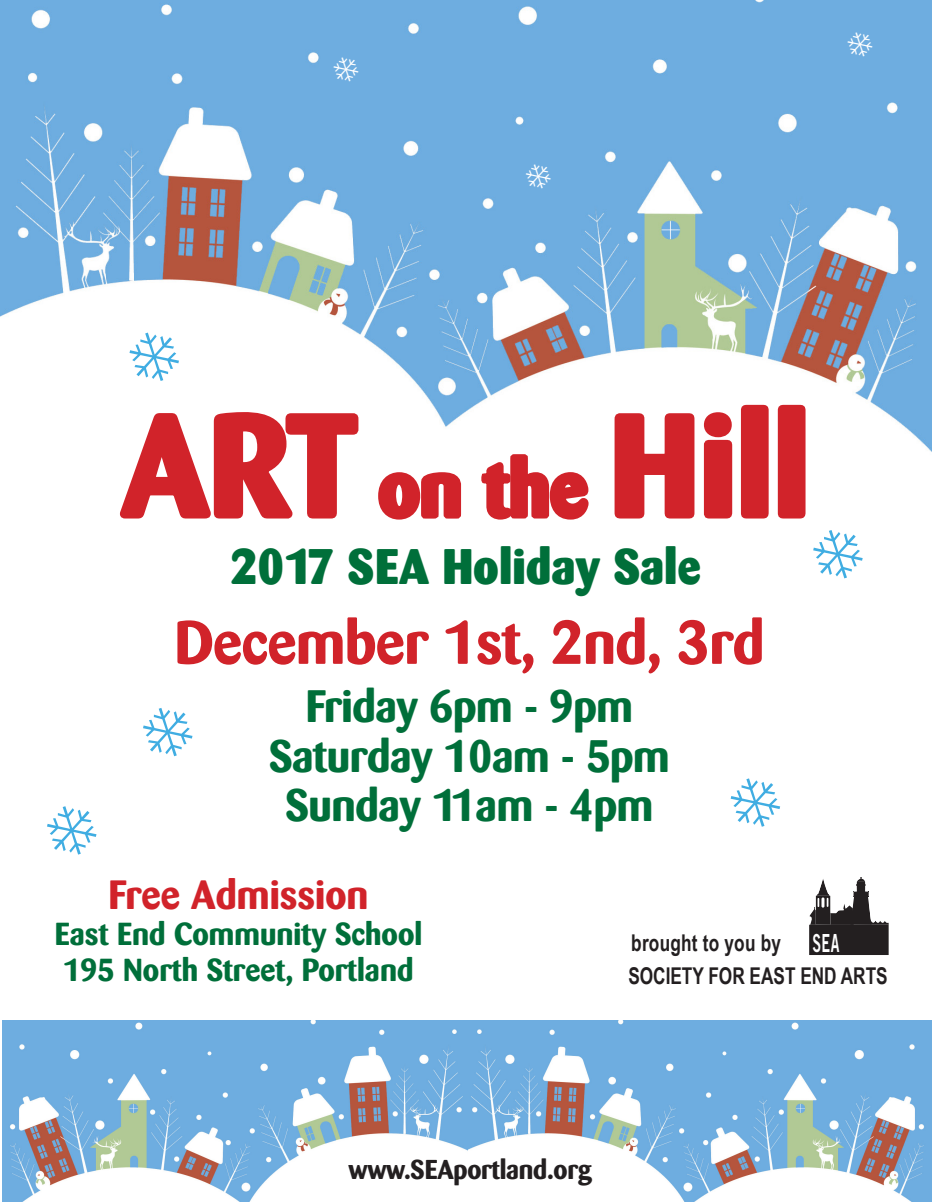
<style>
.page{position:relative;width:932px;height:1202px;background:#fff}
.page>*{position:absolute;margin:0;border:0;box-sizing:border-box;transform-origin:0 0}
.t1{font:700 141.75px "Barmeno";letter-spacing:.01em;color:#d1232a}
.t2{font:700 60.75px "Barmeno";letter-spacing:-.01em;color:#d1232a}
.t3{font:800 49.5px "Barmeno";color:#006f3a}
.t4{font:700 45px "Barmeno";letter-spacing:-.01em;color:#006f3a}
.t5{font:700 40.5px "Barmeno";color:#d1232a}
.t6{font:700 31.5px "Barmeno";color:#006f3a}
.t7{font:700 27px "Barmeno";letter-spacing:-.01em;color:#231f20}
.t8{font:24.9px "Trade Gothic Bold Two";color:#fff;scale:.57 1}
.t9{font:700 23.1px "Arial Narrow";color:#231f20;scale:.91 1}
.s1{font-size:77.4px}
</style>
<div class="page">
<img style="left:1px;top:0;width:931px;height:458px">
<img style="left:467px;top:1020px;width:464px;height:182px">
<svg style="left:2px;top:1020px;width:465px;height:182px;fill:#6eade0"></svg>
<div style="left:809px;top:924px;width:80px;height:31px;background:#231f20"></div>
<svg style="left:809px;top:877px;width:80px;height:48px"></svg>
<svg style="left:117px;top:409px;width:244px;height:110px"></svg>
<svg style="left:378px;top:472px;width:84px;height:48px"></svg>
<svg style="left:479px;top:451px;width:112px;height:69px"></svg>
<svg style="left:612px;top:410px;width:123px;height:109px"></svg>
<div style="left:741px;top:405px;width:27px;height:113px;border:5px solid #d1232a;border-radius:3px"></div>
<div style="left:778px;top:405px;width:27px;height:113px;border:5px solid #d1232a;border-radius:3px"></div>
<svg style="left:125px;top:325px;width:58px;height:62px"></svg>
<svg style="left:332px;top:54px;width:29px;height:31px"></svg>
<svg style="left:845px;top:29px;width:29px;height:31px"></svg>
<svg style="left:524px;top:161px;width:29px;height:31px"></svg>
<p class="t1" style="left:122px;top:381px;width:688px">ART <span class="s1">on the</span> Hill</p>
<p class="t3" style="left:231px;top:536px;width:472px">2017 SEA Holiday Sale</p>
<p class="t2" style="left:174px;top:606px;width:591px">December 1st, 2nd, 3rd</p>
<p class="t4" style="left:306px;top:679px;width:329px">Friday 6pm - 9pm</p>
<p class="t4" style="left:269px;top:729px;width:402px">Saturday 10am - 5pm</p>
<p class="t4" style="left:285px;top:778px;width:369px">Sunday 11am - 4pm</p>
<p class="t5" style="left:109px;top:870px;width:261px">Free Admission</p>
<p class="t6" style="left:55px;top:914px;width:369px">East End Community School</p>
<p class="t6" style="left:63px;top:950px;width:351px">195 North Street, Portland</p>
<p class="t9" style="left:631px;top:925px;width:166px">brought to you by</p>
<p class="t8" style="left:812px;top:927px;width:49px">SEA</p>
<p class="t9" style="left:628px;top:958px;width:286px">SOCIETY FOR EAST END ARTS</p>
<p class="t7" style="left:348px;top:1153px;width:245px">www.SEAportland.org</p>
</div>
